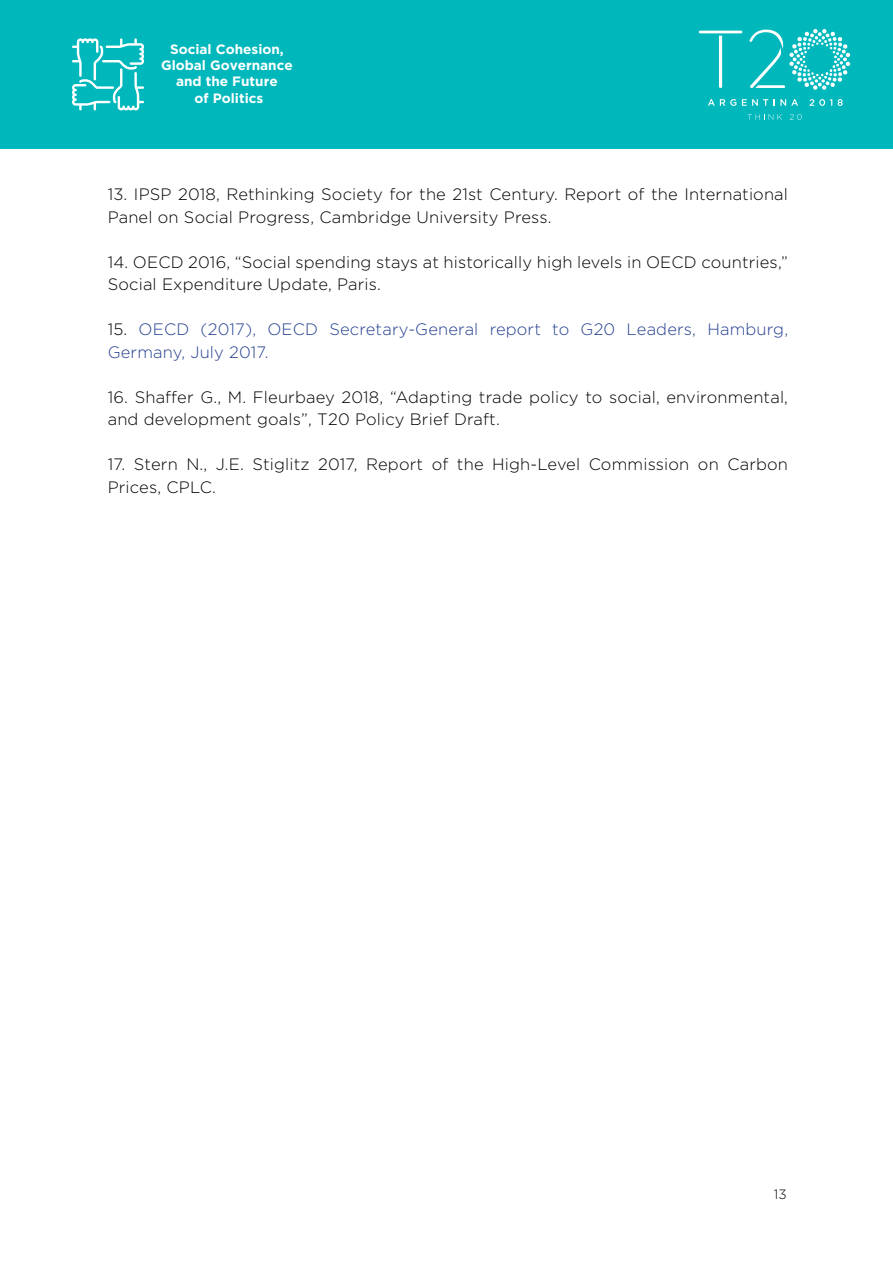
<style>
.page{position:relative;width:893px;height:1263px;background:#fff}
.page>*{position:absolute;margin:0;border:0;box-sizing:border-box;transform-origin:0 0}
.t1{font:300 16.5px/22.5px "Gotham";letter-spacing:.01em;color:#000}
.t2{font:300 16.5px/22.5px "Gotham";letter-spacing:.01em;color:#25408f}
.t3{font:700 13.5px/16.2px "Gotham";color:#fff;text-align:center}
.t4{font:300 13.5px "Gotham";color:#000}
.s1{color:#000}
</style>
<div class="page">
<div style="left:0;top:0;width:893px;height:149px;background:#00b8bc"></div>
<svg style="left:749px;top:29px;width:101px;height:61px"></svg>
<svg style="left:708px;top:99px;width:28px;height:7px"></svg>
<svg style="left:742px;top:99px;width:26px;height:7px"></svg>
<svg style="left:774px;top:99px;width:24px;height:7px"></svg>
<svg style="left:810px;top:99px;width:22px;height:7px"></svg>
<svg style="left:838px;top:99px;width:5px;height:7px"></svg>
<svg style="left:699px;top:31px;width:43px;height:57px"></svg>
<svg style="left:748px;top:114px;width:34px;height:6px"></svg>
<svg style="left:790px;top:114px;width:12px;height:6px"></svg>
<svg style="left:72px;top:38px;width:72px;height:72px"></svg>
<p class="t3" style="left:161px;top:41px;width:133px">Social Cohesion,<br>Global Governance and the Future<br>of Politics</p>
<p class="t1" style="left:108px;top:183px;width:682px">13. IPSP 2018, Rethinking Society for the 21st Century. Report of the International<br>Panel on Social Progress, Cambridge University Press.</p>
<p class="t1" style="left:108px;top:250px;width:682px">14. OECD 2016, “Social spending stays at historically high levels in OECD countries,”<br>Social Expenditure Update, Paris.</p>
<p class="t2" style="left:108px;top:318px;width:682px"><span class="s1">15.</span> OECD (2017), OECD Secretary-General report to G20 Leaders, Hamburg,<br>Germany, July 2017.</p>
<p class="t1" style="left:108px;top:385px;width:682px">16. Shaffer G., M. Fleurbaey 2018, “Adapting trade policy to social, environmental, and development goals”, T20 Policy Brief Draft.</p>
<p class="t1" style="left:108px;top:453px;width:682px">17. Stern N., J.E. Stiglitz 2017, Report of the High-Level Commission on Carbon<br>Prices, CPLC.</p>
<p class="t4" style="left:774px;top:1186px;width:14px">13</p>
</div>
